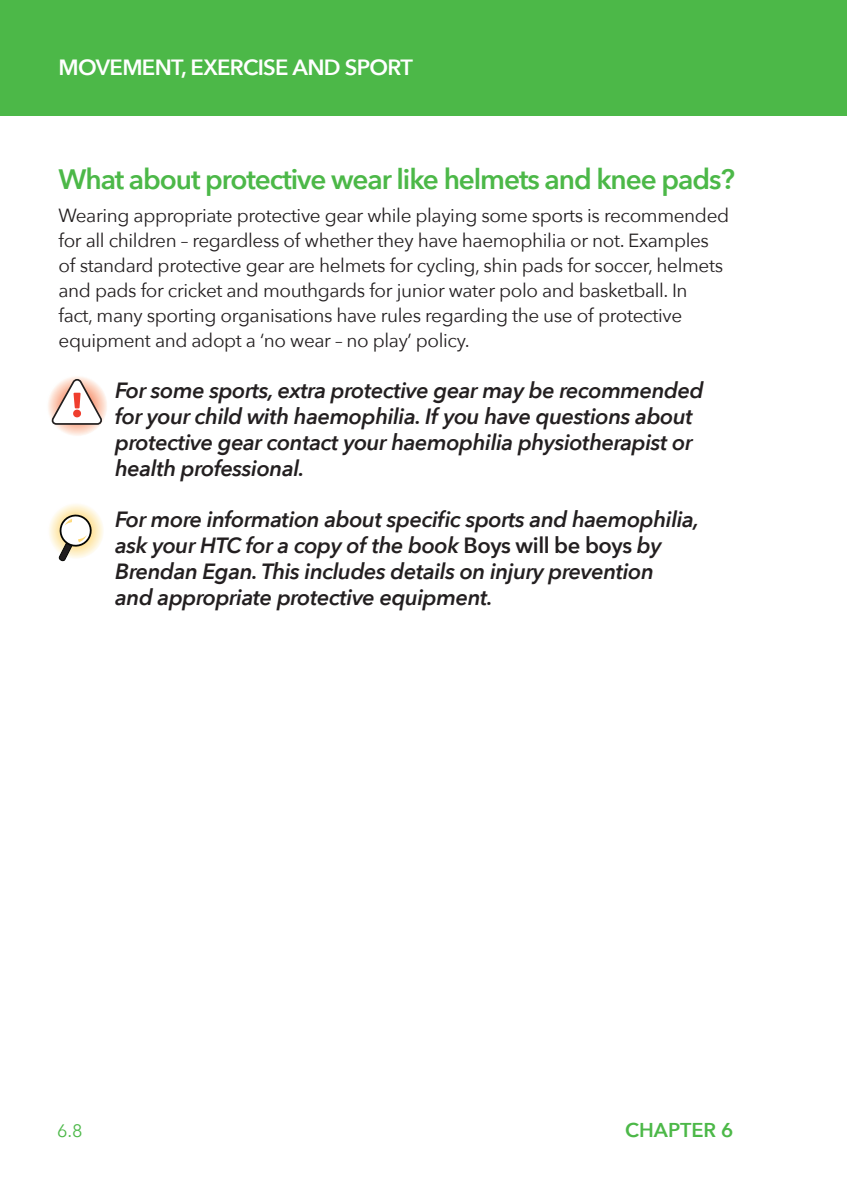
<style>
.page{position:relative;width:847px;height:1193px;background:#fff}
.page>*{position:absolute;margin:0;border:0;box-sizing:border-box;transform-origin:0 0}
.t1{font:600 28px "Avenir Next";letter-spacing:-.04em;color:#4cb848}
.t2{font:italic 600 22px/26px "Avenir Next";letter-spacing:-.02em;color:#231f20}
.t3{font:600 22px "Avenir Next";letter-spacing:-.03em;color:#fff}
.t4{font:600 20px "Avenir Next";color:#4cb848}
.t5{font:19px/25px "Avenir Next";letter-spacing:-.02em;color:#231f20}
.t6{font:18px "Avenir Next";color:#4cb848}
.s1{font-style:normal}
</style>
<div class="page">
<div style="left:0;top:0;width:847px;height:115px;background:#4cb848"></div>
<svg style="left:47px;top:375px;width:60px;height:61px"></svg>
<svg style="left:51px;top:379px;width:51px;height:47px"></svg>
<svg style="left:48px;top:502px;width:56px;height:57px"></svg>
<svg style="left:57px;top:513px;width:36px;height:48px"></svg>
<p class="t3" style="left:58px;top:48px;width:356px">MOVEMENT, EXERCISE AND SPORT</p>
<h1 class="t1" style="left:58px;top:155px;width:678px">What about protective wear like helmets and knee pads?</h1>
<p class="t5" style="left:58px;top:202px;width:672px">Wearing appropriate protective gear while playing some sports is recommended for all children – regardless of whether they have haemophilia or not. Examples of standard protective gear are helmets for cycling, shin pads for soccer, helmets and pads for cricket and mouthgards for junior water polo and basketball. In<br>fact, many sporting organisations have rules regarding the use of protective equipment and adopt a ‘no wear – no play’ policy.</p>
<p class="t2" style="left:115px;top:377px;width:590px">For some sports, extra protective gear may be recommended for your child with haemophilia. If you have questions about protective gear contact your haemophilia physiotherapist or health professional.</p>
<p class="t2" style="left:115px;top:506px;width:585px">For more information about specific sports and haemophilia, ask your HTC for a copy of the book <span class="s1">Boys will be boys</span> by Brendan Egan. This includes details on injury prevention<br>and appropriate protective equipment.</p>
<p class="t6" style="left:57px;top:1116px;width:27px">6.8</p>
<p class="t4" style="left:625px;top:1113px;width:110px">CHAPTER 6</p>
</div>
